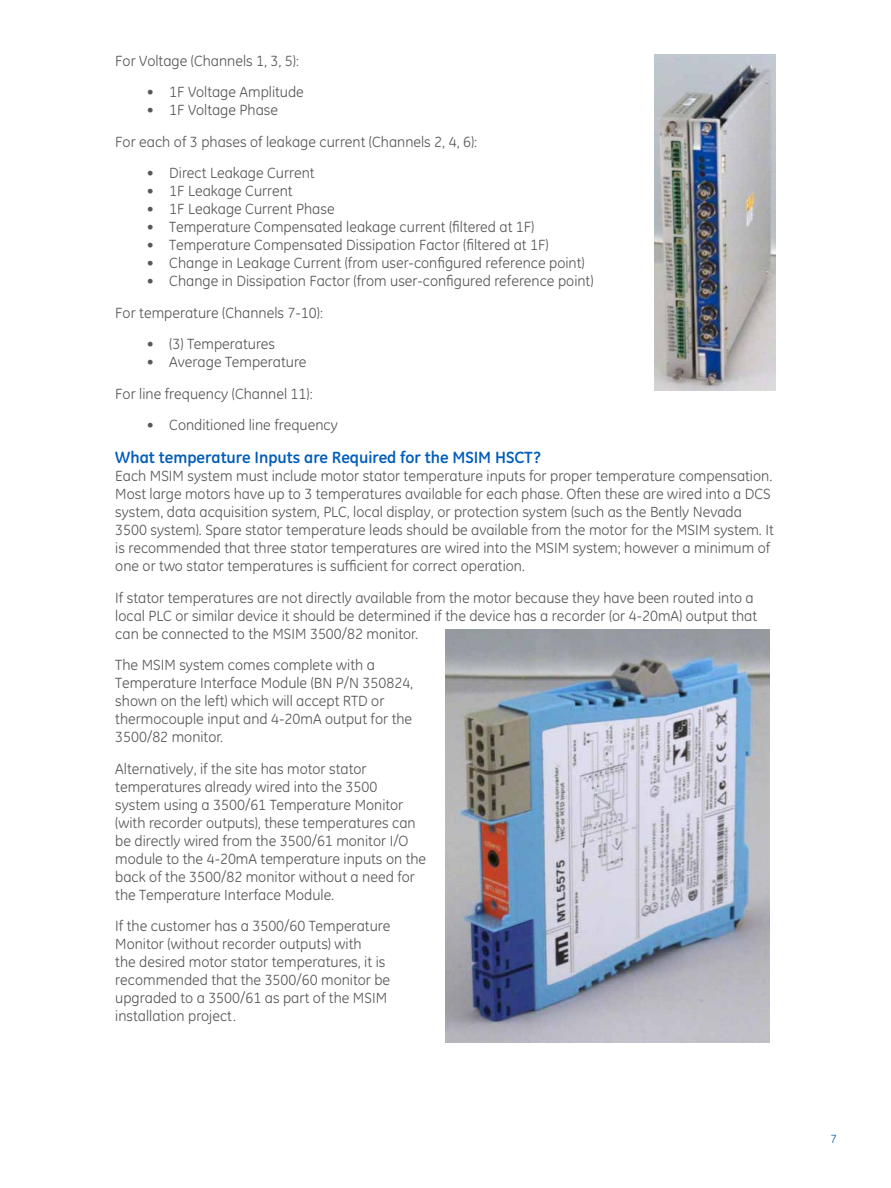
<style>
.page{position:relative;width:891px;height:1188px;background:#fff}
.page>*{position:absolute;margin:0;border:0;box-sizing:border-box;transform-origin:0 0}
.t1{font:700 16.5px "GE Inspira";color:#005cb9}
.t2{font:15px/18px "GE Inspira";color:#555759}
.t3{font:12px "GE Inspira";color:#005cb9}
</style>
<div class="page">
<img style="left:654px;top:54px;width:122px;height:336px">
<img style="left:446px;top:630px;width:324px;height:412px">
<p class="t2" style="left:115px;top:51px;width:185px">For Voltage (Channels 1, 3, 5):</p>
<p class="t2" style="left:147px;top:83px;width:159px">• 1F Voltage Amplitude</p>
<p class="t2" style="left:115px;top:94px;width:363px;line-height:31.5px;text-indent:32px">• 1F Voltage Phase<br>For each of 3 phases of leakage current (Channels 2, 4, 6):</p>
<p class="t2" style="left:147px;top:164px;width:169px">• Direct Leakage Current</p>
<p class="t2" style="left:147px;top:182px;width:147px">• 1F Leakage Current</p>
<p class="t2" style="left:147px;top:200px;width:189px">• 1F Leakage Current Phase</p>
<p class="t2" style="left:147px;top:218px;width:389px">• Temperature Compensated leakage current (filtered at 1F)</p>
<p class="t2" style="left:147px;top:236px;width:403px">• Temperature Compensated Dissipation Factor (filtered at 1F)</p>
<p class="t2" style="left:147px;top:254px;width:439px">• Change in Leakage Current (from user-configured reference point)</p>
<p class="t2" style="left:115px;top:265px;width:480px;line-height:31.5px;text-indent:32px">• Change in Dissipation Factor (from user-configured reference point)<br>For temperature (Channels 7-10):</p>
<p class="t2" style="left:147px;top:335px;width:130px">• (3) Temperatures</p>
<p class="t2" style="left:115px;top:346px;width:199px;line-height:31.5px;text-indent:32px">• Average Temperature<br>For line frequency (Channel 11):</p>
<p class="t2" style="left:147px;top:416px;width:193px">• Conditioned line frequency</p>
<p class="t1" style="left:115px;top:447px;width:427px">What temperature Inputs are Required for the MSIM HSCT?</p>
<p class="t2" style="left:115px;top:467px;width:660px">Each MSIM system must include motor stator temperature inputs for proper temperature compensation.<br>Most large motors have up to 3 temperatures available for each phase. Often these are wired into a DCS system, data acquisition system, PLC, local display, or protection system (such as the Bently Nevada 3500 system). Spare stator temperature leads should be available from the motor for the MSIM system. It is recommended that three stator temperatures are wired into the MSIM system; however a minimum of one or two stator temperatures is sufficient for correct operation.</p>
<p class="t2" style="left:115px;top:589px;width:643px">If stator temperatures are not directly available from the motor because they have been routed into a local PLC or similar device it should be determined if the device has a recorder (or 4-20mA) output that can be connected to the MSIM 3500/82 monitor.</p>
<p class="t2" style="left:115px;top:656px;width:299px">The MSIM system comes complete with a Temperature Interface Module (BN P/N 350824, shown on the left) which will accept RTD or thermocouple input and 4-20mA output for the 3500/82 monitor.</p>
<p class="t2" style="left:115px;top:760px;width:312px">Alternatively, if the site has motor stator temperatures already wired into the 3500<br>system using a 3500/61 Temperature Monitor (with recorder outputs), these temperatures can be directly wired from the 3500/61 monitor I/O module to the 4-20mA temperature inputs on the back of the 3500/82 monitor without a need for the Temperature Interface Module.</p>
<p class="t2" style="left:115px;top:917px;width:277px">If the customer has a 3500/60 Temperature Monitor (without recorder outputs) with<br>the desired motor stator temperatures, it is recommended that the 3500/60 monitor be upgraded to a 3500/61 as part of the MSIM installation project.</p>
<p class="t3" style="left:831px;top:1132px;width:8px">7</p>
</div>
